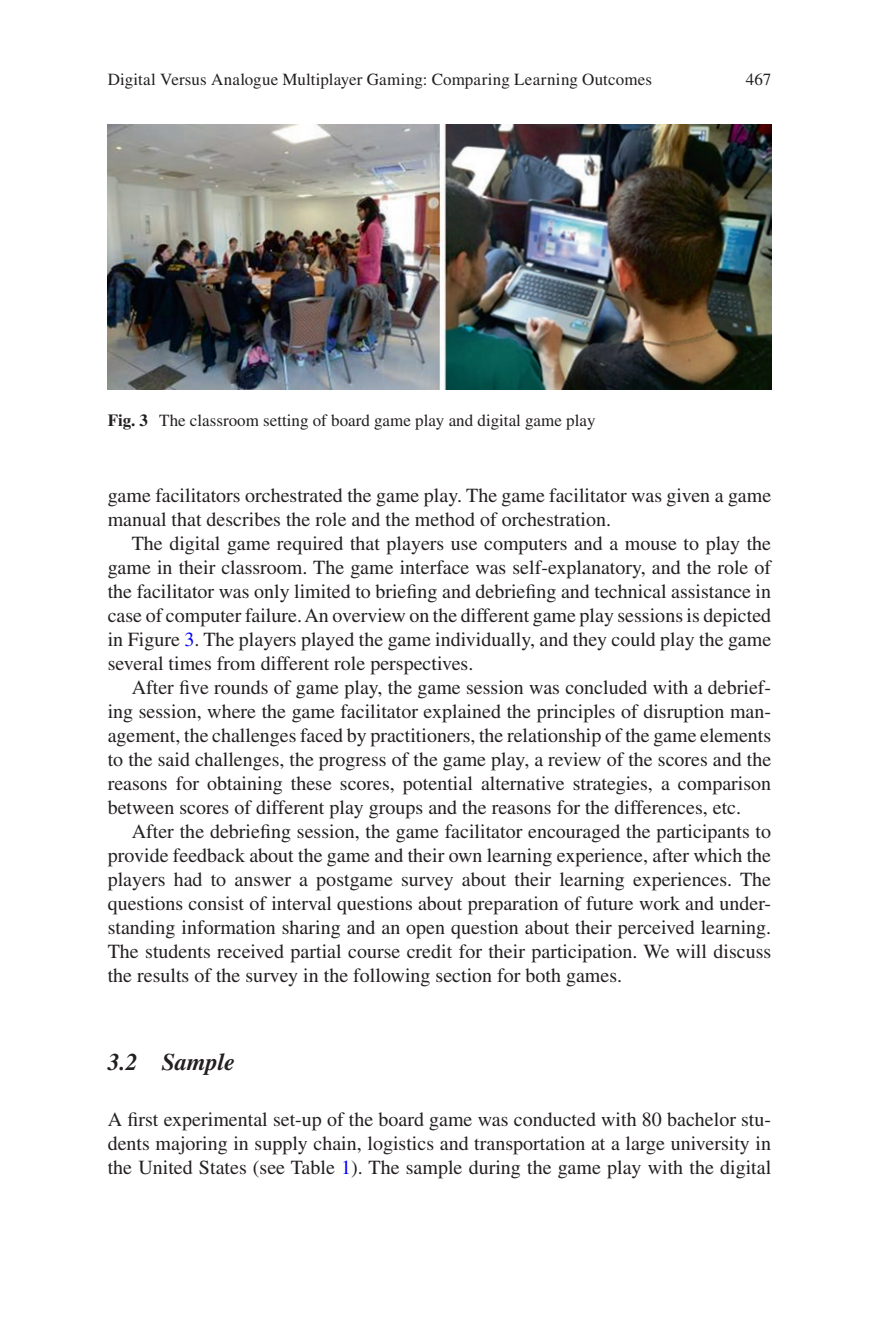
<style>
.page{position:relative;width:879px;height:1333px;background:#fff}
.page>*{position:absolute;margin:0;border:0;box-sizing:border-box;transform-origin:0 0}
.t1{font:italic 700 24px "Tyvpss Times LT Std";color:#231f20}
.t2{font:20px/24px "Rfqmdr Times LT Std";color:#231f20;text-align:justify}
.t3{font:17px "Rfqmdr Times LT Std";color:#231f20}
.s1{font-family:"Jvmykc Times LT Std";font-weight:700}
.s2{color:#00f}
</style>
<div class="page">
<img style="left:108px;top:124px;width:663px;height:266px">
<p class="t3" style="left:108px;top:70px;width:546px">Digital Versus Analogue Multiplayer Gaming: Comparing Learning Outcomes</p>
<p class="t3" style="left:746px;top:70px;width:27px">467</p>
<p class="t3" style="left:108px;top:410px;width:489px"><span class="s1">Fig. 3</span> The classroom setting of board game play and digital game play</p>
<p class="t2" style="left:108px;top:482px;width:665px">game facilitators orchestrated the game play. The game facilitator was given a game manual that describes the role and the method of orchestration.</p>
<p class="t2" style="left:108px;top:530px;width:665px;text-indent:24px">The digital game required that players use computers and a mouse to play the game in their classroom. The game interface was self-explanatory, and the role of the facilitator was only limited to briefing and debriefing and technical assistance in case of computer failure. An overview on the different game play sessions is depicted in Figure <span class="s2">3</span>. The players played the game individually, and they could play the game several times from different role perspectives.</p>
<p class="t2" style="left:108px;top:674px;width:665px;text-indent:24px">After five rounds of game play, the game session was concluded with a debrief&shy;ing session, where the game facilitator explained the principles of disruption man&shy;agement, the challenges faced by practitioners, the relationship of the game elements to the said challenges, the progress of the game play, a review of the scores and the reasons for obtaining these scores, potential alternative strategies, a comparison between scores of different play groups and the reasons for the differences, etc.</p>
<p class="t2" style="left:108px;top:818px;width:665px;text-indent:24px">After the debriefing session, the game facilitator encouraged the participants to provide feedback about the game and their own learning experience, after which the players had to answer a postgame survey about their learning experiences. The questions consist of interval questions about preparation of future work and under&shy;standing information sharing and an open question about their perceived learning.<br>The students received partial course credit for their participation. We will discuss the results of the survey in the following section for both games.</p>
<p class="t1" style="left:108px;top:1047px;width:129px">3.2 Sample</p>
<p class="t2" style="left:108px;top:1106px;width:665px">A first experimental set-up of the board game was conducted with 80 bachelor stu&shy;dents majoring in supply chain, logistics and transportation at a large university in the United States (see Table <span class="s2">1</span>). The sample during the game play with the digital</p>
</div>
